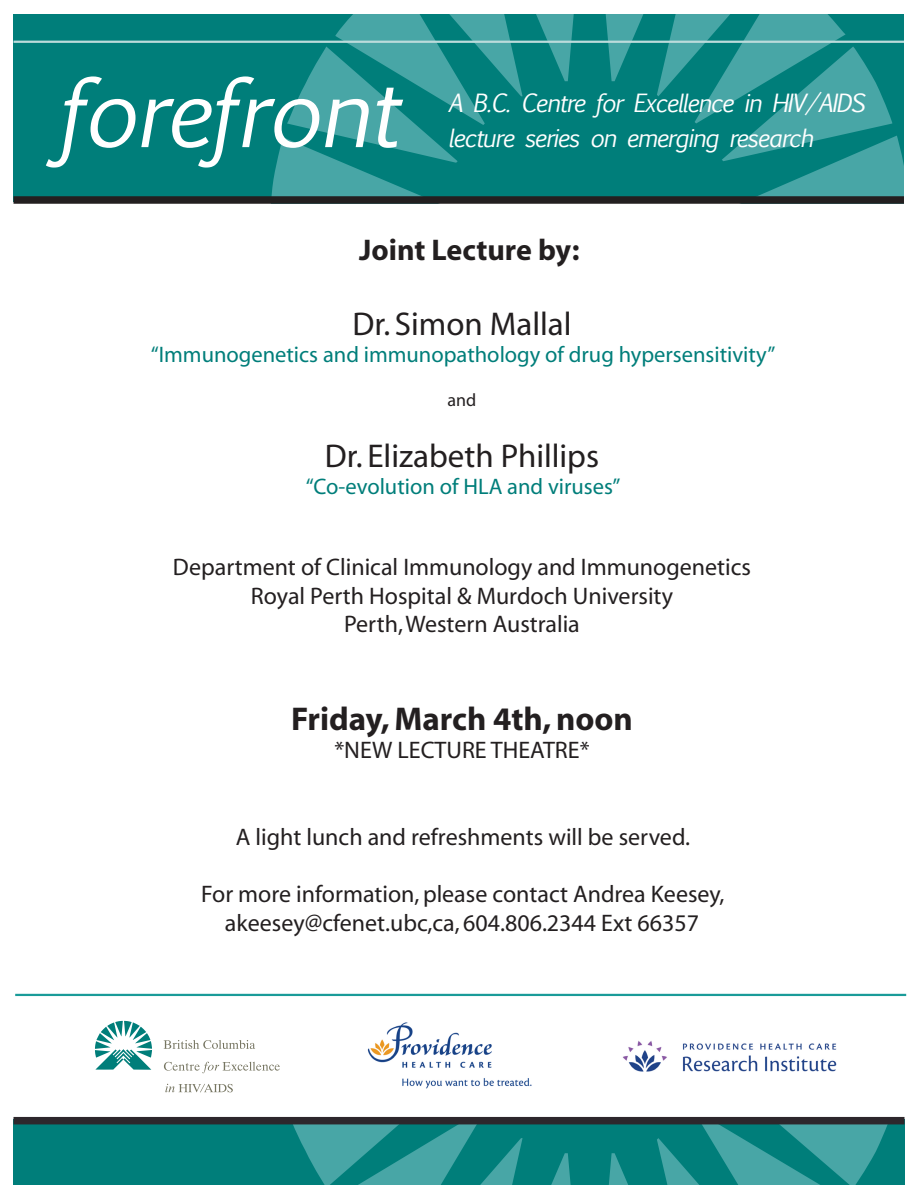
<style>
.page{position:relative;width:918px;height:1188px;background:#fff}
.page>*{position:absolute;margin:0;border:0;box-sizing:border-box;transform-origin:0 0}
.t1{font:italic 90px "Euphemia UCAS";letter-spacing:-.02em;color:#fff}
.t2{font:33px "Myriad";color:#231f20}
.t3{font:700 33px "Myriad";color:#231f20}
.t4{font:700 30px "Myriad";color:#231f20}
.t5{font:24px/28.8px "Myriad";color:#231f20;text-align:center}
.t6{font:italic 24px/34.5px "Euphemia UCAS";letter-spacing:-.05em;color:#fff}
.t7{font:22.5px "Myriad";color:#007e7a}
.t8{font:18px "Myriad";color:#231f20}
</style>
<div class="page">
<div style="left:14px;top:14px;width:890px;height:188px;background:#007e7a"></div>
<svg style="left:270px;top:14px;width:313px;height:182px"></svg>
<svg style="left:597px;top:14px;width:307px;height:182px"></svg>
<div style="left:14px;top:196px;width:890px;height:8px;background:#231f20"></div>
<hr style="left:14px;top:41px;width:890px;height:2px;background:#bcdbdb">
<div style="left:14px;top:1118px;width:891px;height:67px;background:#007e7a"></div>
<svg style="left:551px;top:1153px;width:20px;height:32px"></svg>
<svg style="left:597px;top:1124px;width:308px;height:61px"></svg>
<div style="left:14px;top:1117px;width:891px;height:7px;background:#2d272c"></div>
<hr style="left:15px;top:994px;width:891px;height:2px;background:#1a9b99">
<svg style="left:95px;top:1021px;width:57px;height:49px"></svg>
<svg style="left:164px;top:1040px;width:359px;height:145px"></svg>
<img style="left:355px;top:1022px;width:177px;height:80px">
<img style="left:622px;top:1041px;width:215px;height:31px">
<h1 class="t1" style="left:56px;top:49px;width:345px">forefront</h1>
<p class="t6" style="left:448px;top:86px;width:418px">A B.C. Centre for Excellence in HIV/AIDS lecture series on emerging research</p>
<p class="t4" style="left:359px;top:234px;width:222px">Joint Lecture by:</p>
<h2 class="t2" style="left:352px;top:308px;width:221px">Dr. Simon Mallal</h2>
<p class="t7" style="left:151px;top:344px;width:626px">“Immunogenetics and immunopathology of drug hypersensitivity”</p>
<p class="t8" style="left:448px;top:391px;width:30px">and</p>
<h2 class="t2" style="left:325px;top:439px;width:276px">Dr. Elizabeth Phillips</h2>
<p class="t7" style="left:306px;top:475px;width:316px">“Co-evolution of HLA and viruses”</p>
<p class="t5" style="left:173px;top:553px;width:580px">Department of Clinical Immunology and Immunogenetics<br>Royal Perth Hospital &amp; Murdoch University<br>Perth, Western Australia</p>
<h2 class="t3" style="left:291px;top:702px;width:343px">Friday, March 4th, noon</h2>
<p class="t5" style="left:334px;top:737px;width:257px">*NEW LECTURE THEATRE*</p>
<p class="t5" style="left:236px;top:823px;width:456px">A light lunch and refreshments will be served.</p>
<p class="t5" style="left:201px;top:881px;width:525px">For more information, please contact Andrea Keesey, akeesey@cfenet.ubc,ca, 604.806.2344 Ext 66357</p>
</div>
